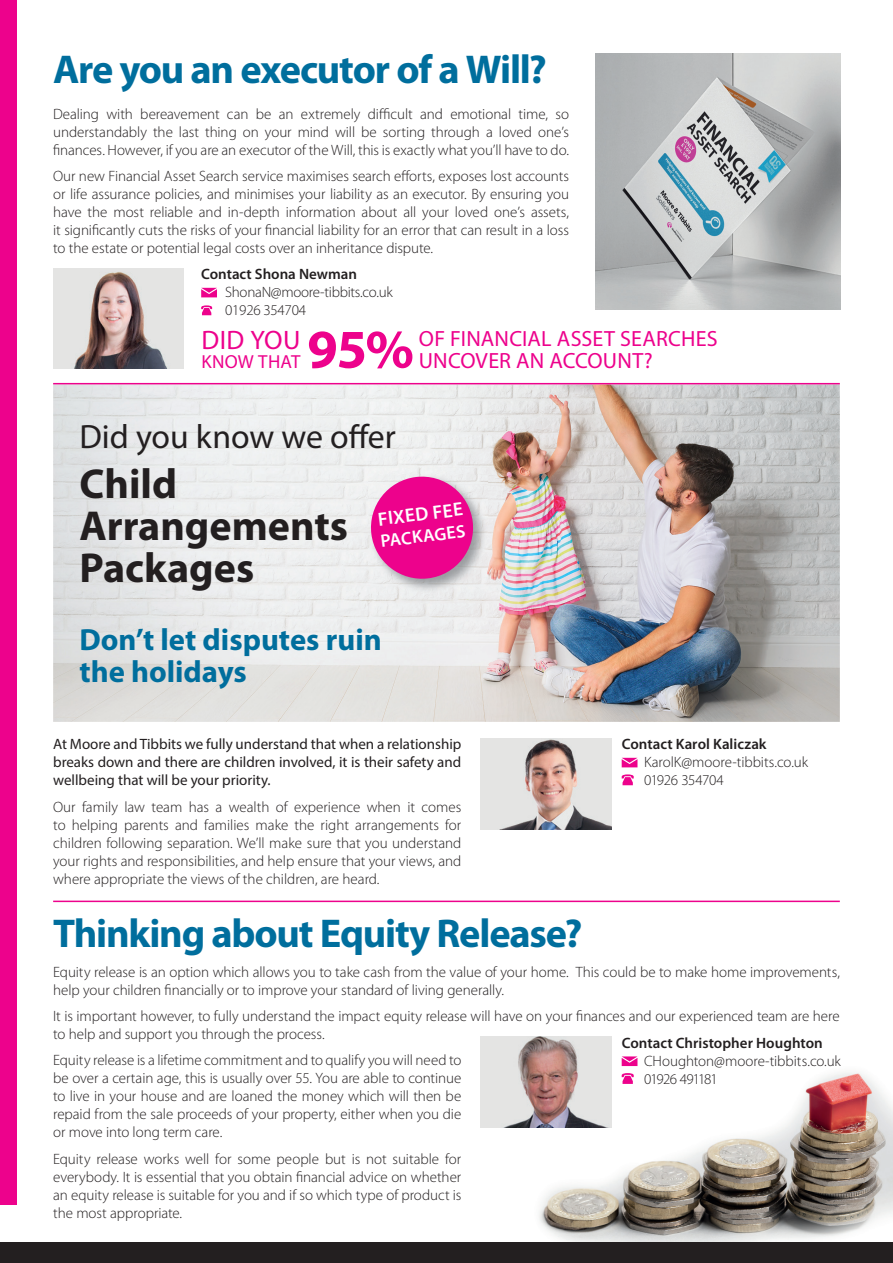
<style>
.page{position:relative;width:893px;height:1263px;background:#fff}
.page>*{position:absolute;margin:0;border:0;box-sizing:border-box;transform-origin:0 0}
.t1{font:700 55.05px "Myriad Pro";color:#ed028c}
.t2{font:700 42px/42px "Myriad Pro";color:#231f20}
.t3{font:700 40.35px "Myriad Pro";letter-spacing:-.03em;color:#006e9d}
.t4{font:33.75px "Myriad Pro";color:#231f20}
.t5{font:700 30.75px/32px "Myriad Pro";color:#006e9d}
.t6{font:26.85px "Myriad Pro";letter-spacing:.01em;color:#ed028c}
.t7{font:22.05px/22px "Myriad Pro";letter-spacing:.005em;color:#ed028c}
.t8{font:600 19.2px "Myriad Pro";color:#fff}
.t9{font:18.9px "Myriad Pro";letter-spacing:.01em;color:#ed028c}
.t10{font:600 18px "Myriad Pro";color:#fff}
.t11{font:300 15px/18px "Myriad Pro";letter-spacing:-.005em;color:#231f20;text-align:justify}
.t12{font:15px/18px "Myriad Pro";color:#231f20;text-align:justify}
.t13{font:600 15px "Myriad Pro";color:#231f20}
</style>
<div class="page">
<img style="left:539px;top:1048px;width:354px;height:194px">
<img style="left:53px;top:384px;width:787px;height:338px">
<div style="left:0;top:0;width:17px;height:1204px;background:#ed028c"></div>
<div style="left:0;top:1242px;width:893px;height:21px;background:#231f20"></div>
<img style="left:595px;top:53px;width:245px;height:257px">
<hr style="left:53px;top:383px;width:787px;height:1px;background:#ed028c">
<img style="left:368px;top:474px;width:119px;height:119px">
<svg style="left:368px;top:474px;width:108px;height:108px;background:#e742a3"></svg>
<img style="left:480px;top:738px;width:131px;height:91px">
<svg style="left:201px;top:288px;width:16px;height:9px"></svg>
<svg style="left:201px;top:305px;width:11px;height:10px"></svg>
<img style="left:53px;top:268px;width:131px;height:100px">
<svg style="left:622px;top:758px;width:15px;height:9px"></svg>
<svg style="left:622px;top:774px;width:12px;height:11px"></svg>
<hr style="left:53px;top:900px;width:787px;height:2px;background:#ed028c">
<img style="left:480px;top:1037px;width:131px;height:91px">
<svg style="left:622px;top:1056px;width:15px;height:10px"></svg>
<svg style="left:622px;top:1073px;width:12px;height:11px"></svg>
<h3 class="t3" style="left:53px;top:47px;width:495px">Are you an executor of a Will?</h3>
<p class="t11" style="left:53px;top:105px;width:517px">Dealing with bereavement can be an extremely difficult and emotional time, so understandably the last thing on your mind will be sorting through a loved one’s finances. However, if you are an executor of the Will, this is exactly what you’ll have to do.</p>
<p class="t11" style="left:53px;top:167px;width:517px">Our new Financial Asset Search service maximises search efforts, exposes lost accounts or life assurance policies, and minimises your liability as an executor. By ensuring you have the most reliable and in-depth information about all your loved one’s assets, it significantly cuts the risks of your financial liability for an error that can result in a loss to the estate or potential legal costs over an inheritance dispute.</p>
<p class="t13" style="left:201px;top:265px;width:157px">Contact Shona Newman</p>
<p class="t11" style="left:225px;top:283px;width:169px">ShonaN@moore-tibbits.co.uk<br>01926 354704</p>
<h3 class="t6" style="left:201px;top:323px;width:100px">DID YOU</h3>
<p class="t9" style="left:201px;top:350px;width:101px">KNOW THAT</p>
<h1 class="t1" style="left:307px;top:318px;width:108px">95%</h1>
<h3 class="t7" style="left:419px;top:327px;width:300px">OF FINANCIAL ASSET SEARCHES<br>UNCOVER AN ACCOUNT?</h3>
<h3 class="t4" style="left:79px;top:416px;width:318px">Did you know we offer</h3>
<h2 class="t2" style="left:79px;top:464px;width:270px">Child<br>Arrangements<br>Packages</h2>
<p class="t8" style="left:376px;top:507px;width:87px;rotate:-7deg">FIXED FEE</p>
<p class="t10" style="left:379px;top:530px;width:87px;rotate:-7deg">PACKAGES</p>
<h3 class="t5" style="left:79px;top:624px;width:304px">Don’t let disputes ruin the holidays</h3>
<p class="t12" style="left:53px;top:735px;width:410px">At Moore and Tibbits we fully understand that when a relationship breaks down and there are children involved, it is their safety and wellbeing that will be your priority.</p>
<p class="t11" style="left:53px;top:798px;width:410px">Our family law team has a wealth of experience when it comes to helping parents and families make the right arrangements for children following separation. We’ll make sure that you understand your rights and responsibilities, and help ensure that your views, and where appropriate the views of the children, are heard.</p>
<h3 class="t3" style="left:53px;top:911px;width:531px">Thinking about Equity Release?</h3>
<p class="t13" style="left:622px;top:735px;width:146px">Contact Karol Kaliczak</p>
<p class="t11" style="left:644px;top:753px;width:165px">KarolK@moore-tibbits.co.uk<br>01926 354704</p>
<p class="t11" style="left:53px;top:963px;width:788px">Equity release is an option which allows you to take cash from the value of your home. This could be to make home improvements, help your children financially or to improve your standard of living generally.</p>
<p class="t11" style="left:53px;top:1007px;width:788px">It is important however, to fully understand the impact equity release will have on your finances and our experienced team are here to help and support you through the process.</p>
<p class="t13" style="left:622px;top:1033px;width:203px">Contact Christopher Houghton</p>
<p class="t11" style="left:644px;top:1052px;width:198px">CHoughton@moore-tibbits.co.uk<br>01926 491181</p>
<p class="t11" style="left:53px;top:1051px;width:410px">Equity release is a lifetime commitment and to qualify you will need to be over a certain age, this is usually over 55. You are able to continue to live in your house and are loaned the money which will then be repaid from the sale proceeds of your property, either when you die or move into long term care.</p>
<p class="t11" style="left:53px;top:1150px;width:410px">Equity release works well for some people but is not suitable for everybody. It is essential that you obtain financial advice on whether an equity release is suitable for you and if so which type of product is the most appropriate.</p>
</div>
